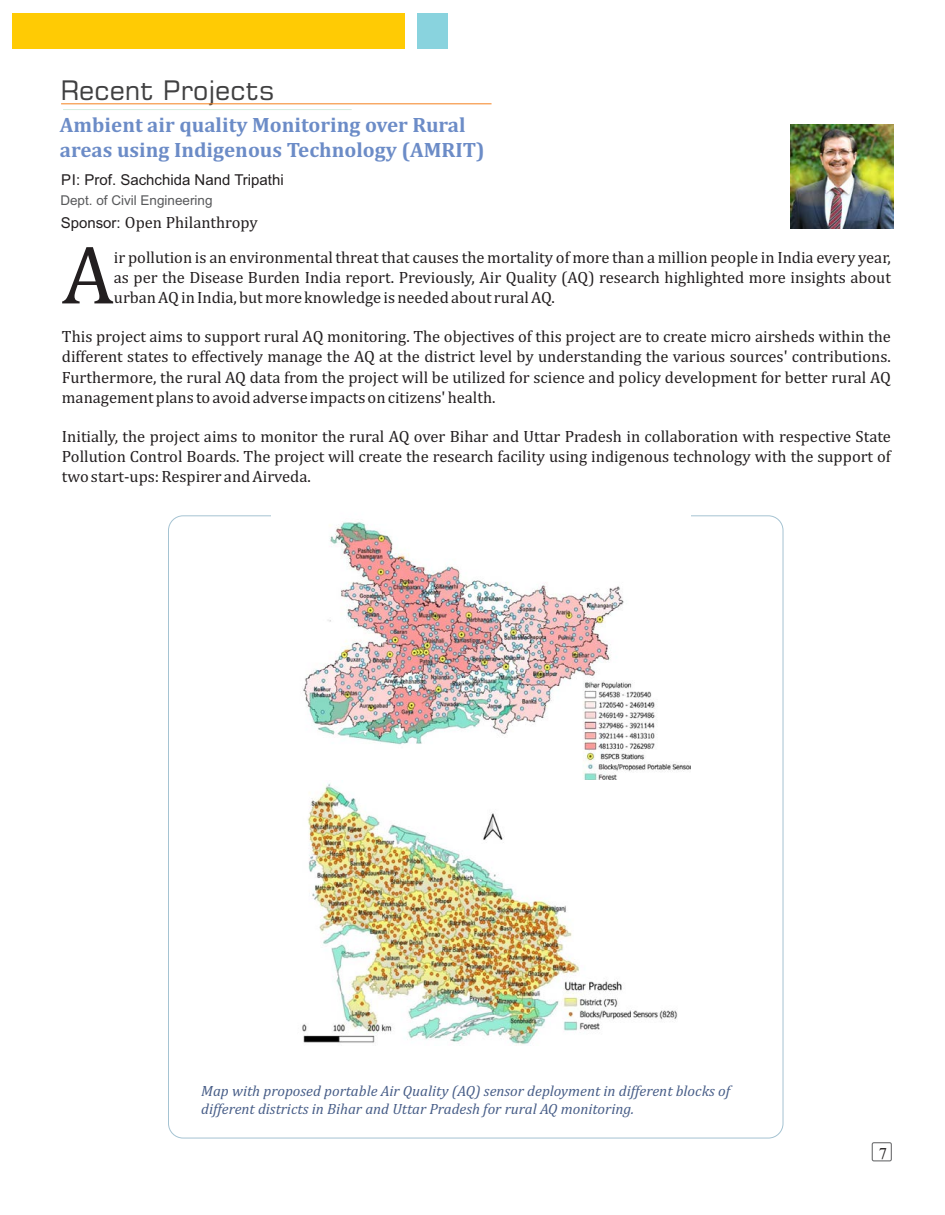
<style>
.page{position:relative;width:945px;height:1215px;background:#fff}
.page>*{position:absolute;margin:0;border:0;box-sizing:border-box;transform-origin:0 0}
.t1{font:83.55px "Cambria";color:#231f20}
.t2{font:27px "Square 721 BT";color:#404041}
.t3{font:700 21px/24.6px "Cambria";color:#6c8cc7}
.t4{font:16.5px/20.2px "Cambria";color:#231f20;text-align:justify}
.t5{font:italic 15px/17.5px "Cambria";color:#485e88}
.t6{font:15px "Arial";color:#231f20}
.t7{font:13.5px "Arial";color:#58595b}
.s1{font-family:"Arial";font-size:15px}
</style>
<div class="page">
<hr style="left:61px;top:104px;width:431px;height:1px;background:#f5821f">
<hr style="left:63px;top:109px;width:289px;height:1px;background:#d5ecde">
<img style="left:302px;top:521px;width:388px;height:259px">
<img style="left:302px;top:783px;width:376px;height:261px">
<img style="left:790px;top:125px;width:104px;height:103px">
<div style="left:12px;top:14px;width:393px;height:35px;background:#ffcb04"></div>
<div style="left:417px;top:14px;width:31px;height:35px;background:#89d3de"></div>
<svg style="left:872px;top:1142px;width:20px;height:19px"></svg>
<h2 class="t2" style="left:60px;top:79px;width:216px">Recent Projects</h2>
<p class="t3" style="left:60px;top:114px;width:427px">Ambient air quality Monitoring over Rural areas using Indigenous Technology (AMRIT)</p>
<p class="t6" style="left:61px;top:174px;width:224px">PI: Prof. Sachchida Nand Tripathi</p>
<p class="t4" style="left:61px;top:213px;width:199px"><span class="s1">Sponsor:</span> Open Philanthropy</p>
<p class="t7" style="left:60px;top:196px;width:154px">Dept. of Civil Engineering</p>
<h1 class="t1" style="left:62px;top:238px;width:54px">A</h1>
<p class="t4" style="left:114px;top:248px;width:778px">ir pollution is an environmental threat that causes the mortality of more than a million people in India every year,</p>
<p class="t4" style="left:114px;top:268px;width:778px">as per the Disease Burden India report. Previously, Air Quality (AQ) research highlighted more insights about urban AQ in India, but more knowledge is needed about rural AQ.</p>
<p class="t4" style="left:62px;top:327px;width:831px">This project aims to support rural AQ monitoring. The objectives of this project are to create micro airsheds within the different states to effectively manage the AQ at the district level by understanding the various sources' contributions.<br>Furthermore, the rural AQ data from the project will be utilized for science and policy development for better rural AQ management plans to avoid adverse impacts on citizens' health.</p>
<p class="t4" style="left:62px;top:427px;width:831px">Initially, the project aims to monitor the rural AQ over Bihar and Uttar Pradesh in collaboration with respective State Pollution Control Boards. The project will create the research facility using indigenous technology with the support of two start-ups: Respirer and Airveda.</p>
<p class="t5" style="left:201px;top:1083px;width:531px">Map with proposed portable Air Quality (AQ) sensor deployment in different blocks of different districts in Bihar and Uttar Pradesh for rural AQ monitoring.</p>
</div>
